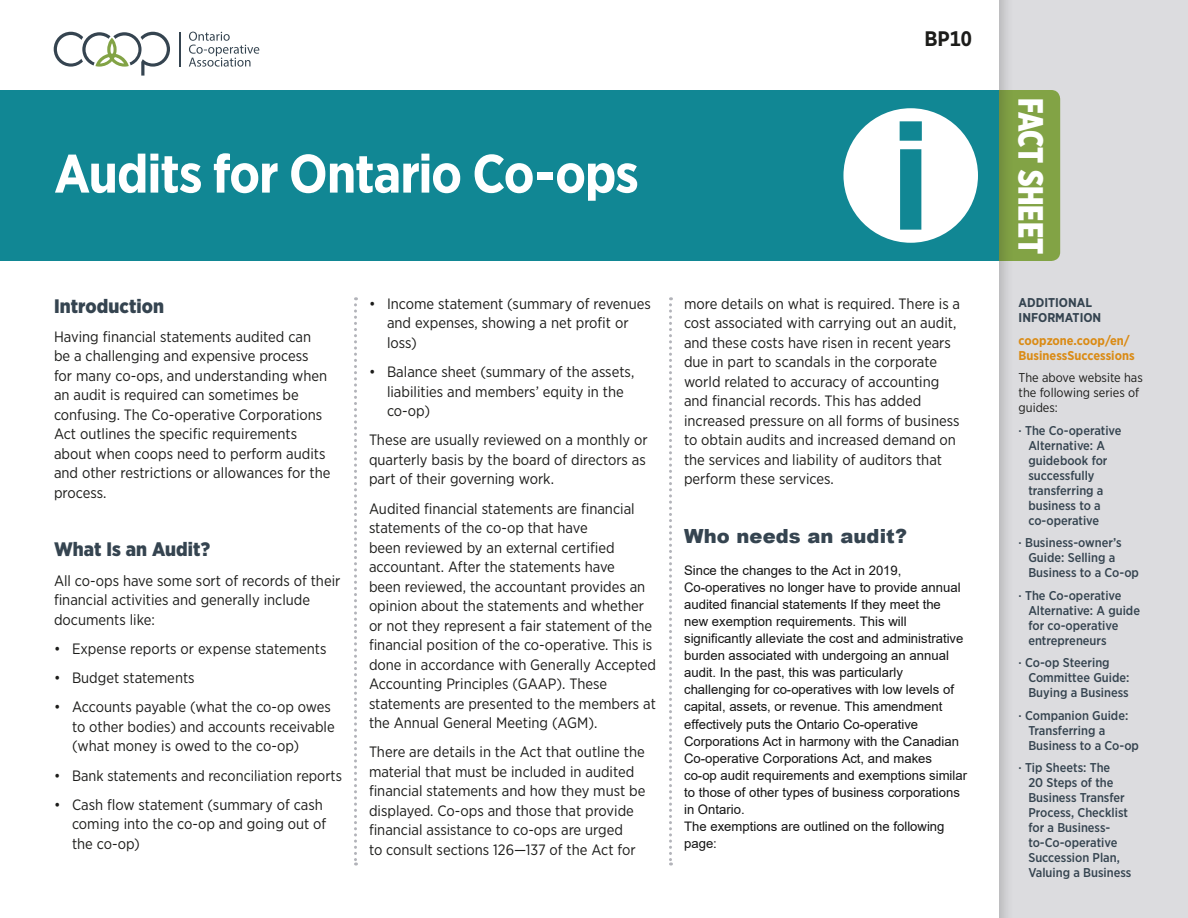
<style>
.page{position:relative;width:1188px;height:918px;background:#dcdcdf}
.page>*{position:absolute;margin:0;border:0;box-sizing:border-box;transform-origin:0 0}
.Heading_1{font:700 54px "Gotham Narrow";letter-spacing:-.025em;color:#fff}
.t1{font:900 35.1px "Gotham X Narrow";color:#fff}
.t2{font:700 21px "Gotham Narrow";color:#1c1c1a}
.Heading_2{font:900 19.5px "Gotham Narrow";letter-spacing:.005em;color:#354450}
.Heading_2-2{font:900 19.5px "Arial";letter-spacing:.005em;color:#354450}
.Body_Text{font:15px/19.5px "Gotham Narrow";color:#1c1c1a}
.Body_Text-2{font:13.2px/17.1px "Arial";color:#131313}
.Sidebar_Bullets{font:500 12.75px/15px "Gotham Narrow";color:#354450}
.Sidebar_Back{font:12.75px/15px "Gotham Narrow";color:#1c1c1a}
.Sidebar_Back-2{font:700 12.75px/15px "Gotham Narrow";color:#da8b15}
.Sidebar_Back-3{font:700 12.75px/15px "Gotham Narrow";color:#354450}
</style>
<div class="page">
<div style="left:1015px;top:90px;width:45px;height:171px;background:#82a345"></div>
<div style="left:0;top:0;width:999px;height:918px;background:#fff"></div>
<svg style="left:354px;top:297px;width:3px;height:569px"></svg>
<svg style="left:669px;top:297px;width:3px;height:569px"></svg>
<svg style="left:54px;top:32px;width:116px;height:44px"></svg>
<svg style="left:189px;top:32px;width:70px;height:35px"></svg>
<hr style="left:179px;top:32px;width:2px;height:34px;background:#354450">
<div style="left:0;top:90px;width:999px;height:171px;background:#118794"></div>
<div style="left:843px;top:108px;width:135px;height:135px;background:#fff;border-radius:50%"></div>
<svg style="left:900px;top:121px;width:22px;height:109px;background:#2a949f"></svg>
<h3 class="t2" style="left:924px;top:25px;width:49px">BP10</h3>
<p class="Heading_1" style="left:54px;top:139px;width:586px">Audits for Ontario Co-ops</p>
<p class="Heading_2" style="left:54px;top:293px;width:112px">Introduction</p>
<p class="Body_Text" style="left:54px;top:327px;width:278px">Having financial statements audited can be a challenging and expensive process for many co‑ops, and understanding when an audit is required can sometimes be confusing. The Co‑operative Corporations Act outlines the specific requirements about when coops need to perform audits and other restrictions or allowances for the process.</p>
<p class="Heading_2" style="left:54px;top:537px;width:158px">What Is an Audit?</p>
<p class="Body_Text" style="left:54px;top:570px;width:288px">All co‑ops have some sort of records of their financial activities and generally include documents like:</p>
<p class="Body_Text" style="left:54px;top:639px;width:274px">• Expense reports or expense statements</p>
<p class="Body_Text" style="left:54px;top:668px;width:142px">• Budget statements</p>
<p class="Body_Text" style="left:72px;top:697px;width:264px;text-indent:-18px">• Accounts payable (what the co‑op owes to other bodies) and accounts receivable (what money is owed to the co‑op)</p>
<p class="Body_Text" style="left:54px;top:765px;width:289px">• Bank statements and reconciliation reports</p>
<p class="Body_Text" style="left:72px;top:795px;width:256px;text-indent:-18px">• Cash flow statement (summary of cash coming into the co‑op and going out of the co‑op)</p>
<p class="Body_Text" style="left:387px;top:294px;width:265px;text-indent:-18px">• Income statement (summary of revenues and expenses, showing a net profit or loss)</p>
<p class="Body_Text" style="left:387px;top:362px;width:249px;text-indent:-18px">• Balance sheet (summary of the assets, liabilities and members’ equity in the co‑op)</p>
<p class="Body_Text" style="left:369px;top:430px;width:280px;text-align:justify">These are usually reviewed on a monthly or quarterly basis by the board of directors as part of their governing work.</p>
<p class="Body_Text" style="left:369px;top:498px;width:288px">Audited financial statements are financial statements of the co‑op that have<br>been reviewed by an external certified accountant. After the statements have<br>been reviewed, the accountant provides an opinion about the statements and whether or not they represent a fair statement of the financial position of the co‑operative. This is done in accordance with Generally Accepted Accounting Principles (GAAP). These statements are presented to the members at the Annual General Meeting (AGM).</p>
<p class="Body_Text" style="left:369px;top:742px;width:278px">There are details in the Act that outline the material that must be included in audited financial statements and how they must be displayed. Co‑ops and those that provide financial assistance to co‑ops are urged<br>to consult sections 126—137 of the Act for</p>
<p class="Body_Text" style="left:684px;top:294px;width:278px">more details on what is required. There is a cost associated with carrying out an audit, and these costs have risen in recent years due in part to scandals in the corporate world related to accuracy of accounting and financial records. This has added increased pressure on all forms of business to obtain audits and increased demand on the services and liability of auditors that perform these services.</p>
<p class="Heading_2-2" style="left:684px;top:522px;width:224px">Who needs an audit?</p>
<p class="Body_Text-2" style="left:684px;top:562px;width:285px">Since the changes to the Act in 2019, Co-operatives no longer have to provide annual audited financial statements If they meet the new exemption requirements. This will significantly alleviate the cost and administrative burden associated with undergoing an annual audit. In the past, this was particularly challenging for co-operatives with low levels of capital, assets, or revenue. This amendment effectively puts the Ontario Co-operative Corporations Act in harmony with the Canadian Co-operative Corporations Act, and makes co-op audit requirements and exemptions similar to those of other types of business corporations in Ontario.<br>The exemptions are outlined on the following page:</p>
<p class="t1" style="left:1053px;top:98px;width:158px;rotate:90deg">FACT SHEET</p>
<p class="Sidebar_Back-3" style="left:1019px;top:295px;width:84px">ADDITIONAL<br>INFORMATION</p>
<p class="Sidebar_Back-2" style="left:1019px;top:333px;width:117px">coopzone.coop/en/<br>BusinessSuccessions</p>
<p class="Sidebar_Back" style="left:1019px;top:370px;width:126px">The above website has the following series of guides:</p>
<p class="Sidebar_Bullets" style="left:1028px;top:423px;width:95px;text-indent:-10px">· The Co‑operative<br>Alternative: A guidebook for successfully transferring a business to a co‑operative</p>
<p class="Sidebar_Bullets" style="left:1028px;top:535px;width:112px;text-indent:-10px">· Business-owner’s<br>Guide: Selling a<br>Business to a Co‑op</p>
<p class="Sidebar_Bullets" style="left:1028px;top:588px;width:113px;text-indent:-10px">· The Co‑operative<br>Alternative: A guide for co‑operative entrepreneurs</p>
<p class="Sidebar_Bullets" style="left:1028px;top:655px;width:103px;text-indent:-10px">· Co‑op Steering<br>Committee Guide:<br>Buying a Business</p>
<p class="Sidebar_Bullets" style="left:1028px;top:708px;width:112px;text-indent:-10px">· Companion Guide:<br>Transferring a<br>Business to a Co‑op</p>
<p class="Sidebar_Bullets" style="left:1028px;top:760px;width:105px;text-indent:-10px">· Tip Sheets: The<br>20 Steps of the<br>Business Transfer<br>Process, Checklist for a Business&shy;to-Co‑operative<br>Succession Plan,<br>Valuing a Business</p>
</div>
